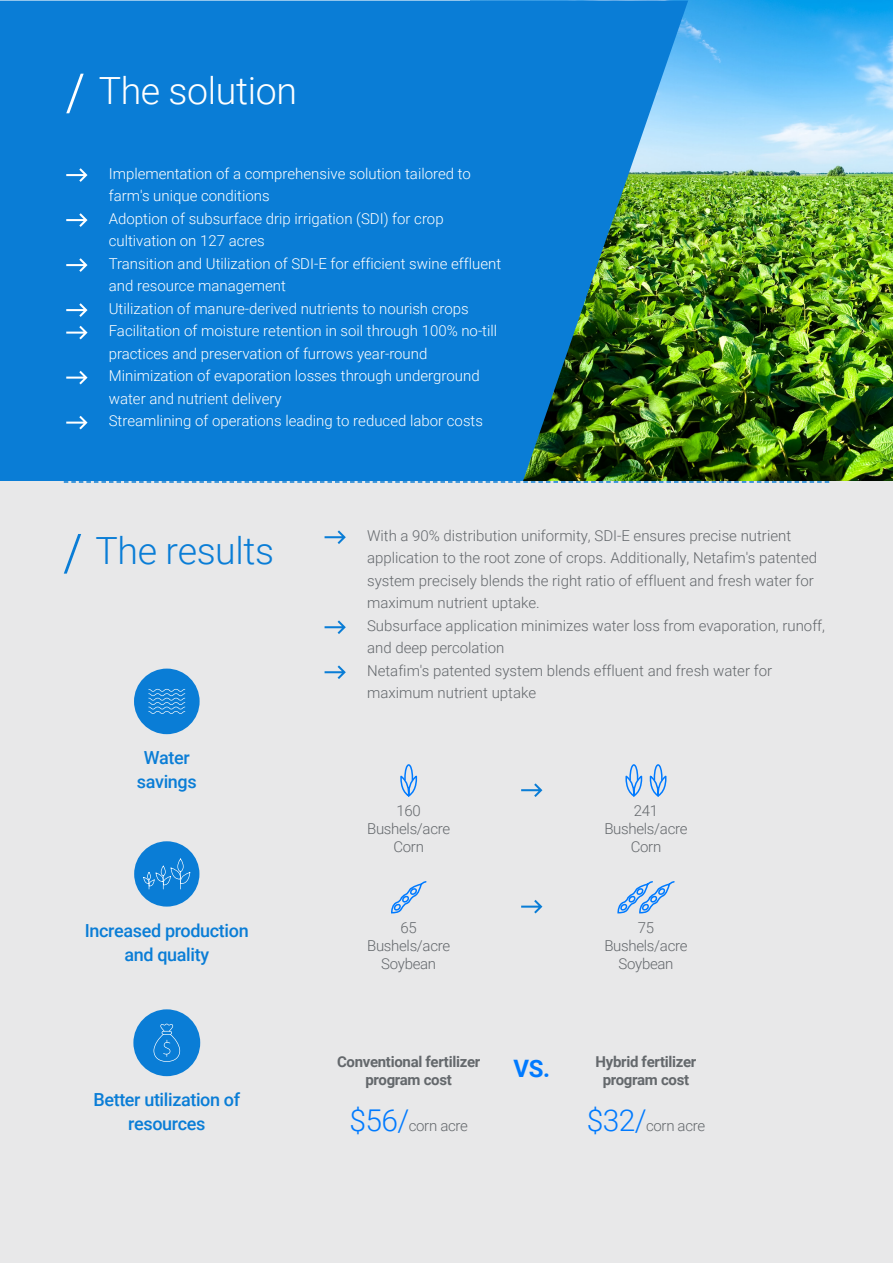
<style>
.page{position:relative;width:893px;height:1263px;background:#fff}
.page>*{position:absolute;margin:0;border:0;box-sizing:border-box;transform-origin:0 0}
.headline_main_features{font:300 37.5px "Roboto";letter-spacing:-.01em;color:#fff}
.headline_main_features-2{font:300 37.5px "Roboto";letter-spacing:-.01em;color:#0a7dd6}
.t1{font:700 24px "Roboto";color:#007aff}
.t2{font:500 18px/24px "Roboto";letter-spacing:-.02em;color:#0a7dd6;text-align:center}
.regular{font:300 15px/22.5px "Roboto";color:#fff}
.regular-2{font:300 15px/22.5px "Roboto";color:#64686c}
.regular-3{font:300 15px/18px "Roboto";letter-spacing:-.02em;color:#64686c;text-align:center}
.t3{font:700 15px/18px "Roboto";letter-spacing:-.02em;color:#64686c;text-align:center}
.s1{font-size:30px;color:#007aff}
</style>
<div class="page">
<img style="left:471px;top:0;width:422px;height:481px">
<svg style="left:0;top:1px;width:688px;height:480px;background:#117cc1"></svg>
<div style="left:0;top:481px;width:893px;height:782px;background:#e8e8e9"></div>
<svg style="left:63px;top:534px;width:19px;height:40px"></svg>
<svg style="left:64px;top:71px;width:22px;height:45px"></svg>
<svg style="left:66px;top:168px;width:22px;height:14px"></svg>
<svg style="left:66px;top:213px;width:22px;height:14px"></svg>
<svg style="left:66px;top:258px;width:22px;height:14px"></svg>
<svg style="left:66px;top:303px;width:22px;height:14px"></svg>
<svg style="left:66px;top:326px;width:22px;height:13px"></svg>
<svg style="left:66px;top:371px;width:22px;height:13px"></svg>
<svg style="left:66px;top:416px;width:22px;height:13px"></svg>
<svg style="left:325px;top:530px;width:21px;height:14px"></svg>
<svg style="left:325px;top:620px;width:21px;height:14px"></svg>
<svg style="left:325px;top:665px;width:21px;height:14px"></svg>
<svg style="left:64px;top:481px;width:765px;height:2px"></svg>
<div style="left:134px;top:669px;width:66px;height:65px;background:#0a7dd6;border-radius:50%"></div>
<svg style="left:148px;top:689px;width:37px;height:25px"></svg>
<div style="left:133px;top:1009px;width:67px;height:67px;background:#0a7dd6;border-radius:50%"></div>
<svg style="left:154px;top:1024px;width:26px;height:38px"></svg>
<div style="left:134px;top:841px;width:65px;height:65px;background:#0a7dd6;border-radius:50%"></div>
<svg style="left:143px;top:858px;width:47px;height:31px"></svg>
<svg style="left:400px;top:764px;width:18px;height:33px"></svg>
<svg style="left:625px;top:764px;width:42px;height:33px"></svg>
<svg style="left:521px;top:783px;width:21px;height:14px"></svg>
<svg style="left:521px;top:900px;width:21px;height:13px"></svg>
<svg style="left:391px;top:881px;width:36px;height:33px"></svg>
<svg style="left:617px;top:881px;width:58px;height:33px"></svg>
<p class="headline_main_features" style="left:99px;top:65px;width:200px">The solution</p>
<p class="regular" style="left:109px;top:162px;width:364px">Implementation of a comprehensive solution tailored to farm's unique conditions</p>
<p class="regular" style="left:109px;top:207px;width:336px">Adoption of subsurface drip irrigation (SDI) for crop cultivation on 127 acres</p>
<p class="regular" style="left:109px;top:252px;width:394px">Transition and Utilization of SDI-E for efficient swine effluent and resource management</p>
<p class="regular" style="left:109px;top:297px;width:361px">Utilization of manure-derived nutrients to nourish crops</p>
<p class="regular" style="left:109px;top:319px;width:390px">Facilitation of moisture retention in soil through 100% no-till practices and preservation of furrows year-round</p>
<p class="regular" style="left:109px;top:364px;width:372px">Minimization of evaporation losses through underground water and nutrient delivery</p>
<p class="regular" style="left:109px;top:409px;width:376px">Streamlining of operations leading to reduced labor costs</p>
<p class="headline_main_features-2" style="left:95px;top:525px;width:180px">The results</p>
<p class="t2" style="left:137px;top:745px;width:61px">Water savings</p>
<p class="t2" style="left:85px;top:918px;width:165px">Increased production and quality</p>
<p class="t2" style="left:93px;top:1086px;width:148px">Better utilization of resources</p>
<p class="regular-2" style="left:367px;top:524px;width:452px">With a 90% distribution uniformity, SDI-E ensures precise nutrient application to the root zone of crops. Additionally, Netafim's patented system precisely blends the right ratio of effluent and fresh water for maximum nutrient uptake.</p>
<p class="regular-2" style="left:367px;top:614px;width:460px">Subsurface application minimizes water loss from evaporation, runoff, and deep percolation</p>
<p class="regular-2" style="left:367px;top:659px;width:407px">Netafim's patented system blends effluent and fresh water for maximum nutrient uptake</p>
<p class="regular-2" style="left:396px;top:799px;width:26px">160</p>
<p class="regular-3" style="left:367px;top:819px;width:85px">Bushels/acre<br>Corn</p>
<p class="regular-2" style="left:401px;top:916px;width:18px">65</p>
<p class="regular-3" style="left:367px;top:936px;width:85px">Bushels/acre<br>Soybean</p>
<p class="regular-2" style="left:634px;top:799px;width:26px">241</p>
<p class="regular-3" style="left:604px;top:819px;width:85px">Bushels/acre</p>
<p class="regular-2" style="left:631px;top:835px;width:32px">Corn</p>
<p class="regular-2" style="left:638px;top:916px;width:18px">75</p>
<p class="regular-3" style="left:604px;top:936px;width:85px">Bushels/acre<br>Soybean</p>
<p class="t3" style="left:337px;top:1052px;width:145px">Conventional fertilizer program cost</p>
<p class="t1" style="left:514px;top:1051px;width:38px">VS.</p>
<p class="t3" style="left:595px;top:1052px;width:102px">Hybrid fertilizer program cost</p>
<p class="regular-3" style="left:349px;top:1116px;width:120px"><span class="s1">$56/</span>corn acre</p>
<p class="regular-3" style="left:587px;top:1116px;width:120px"><span class="s1">$32/</span>corn acre</p>
</div>
